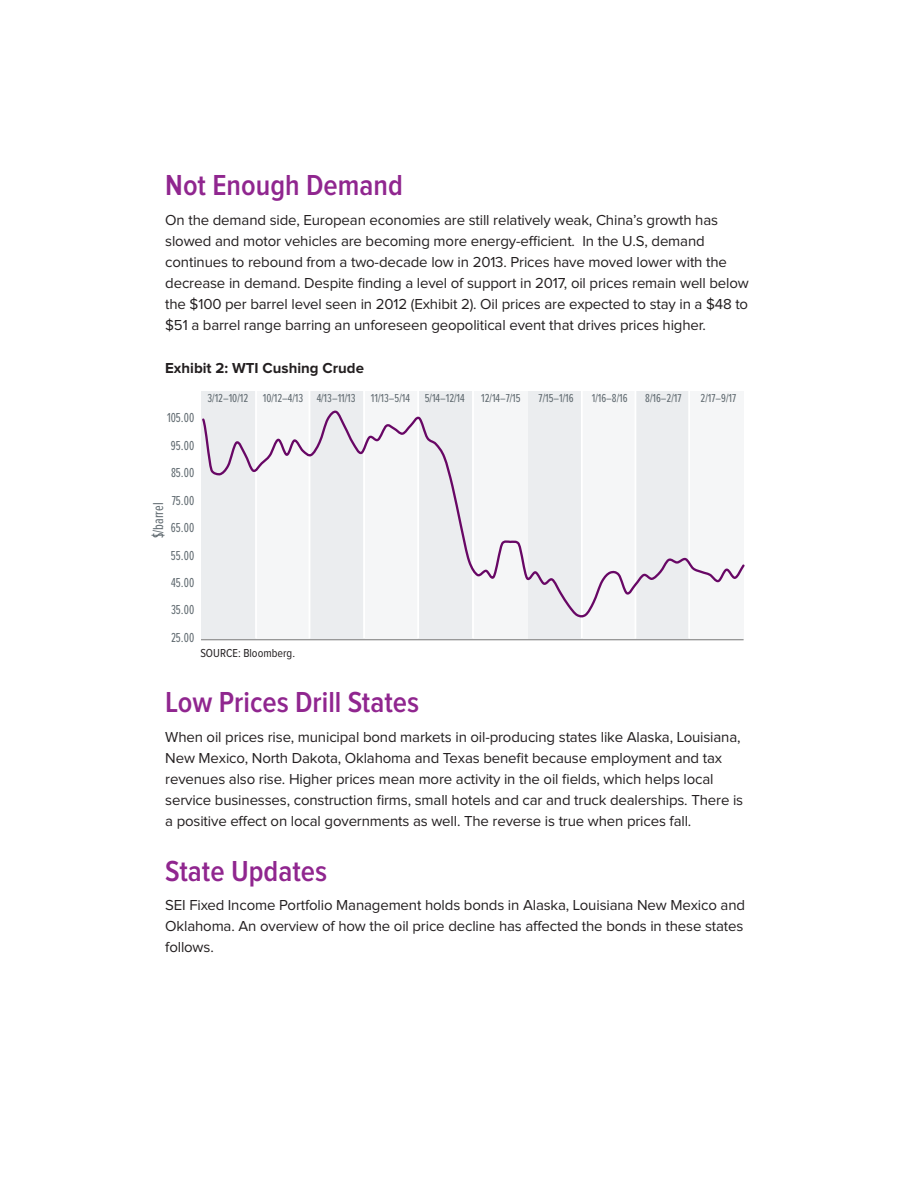
<style>
.page{position:relative;width:918px;height:1188px;background:#fff}
.page>*{position:absolute;margin:0;border:0;box-sizing:border-box;transform-origin:0 0}
.Head_body{font:600 30px "Proxima Nova Cond";color:#90268f}
.Body_Copy__10pt__R{font:15px/21px "Proxima Nova";letter-spacing:-.01em;color:#231f20}
.Head_body-2{font:700 15px "Proxima Nova";color:#231f20}
.t1{font:15px "Proxima Nova Ex Cn";color:#5f696f}
.t2{font:13.5px "Proxima Nova Ex Cn";color:#5f696f;scale:.94 1}
.t3{font:12px "Proxima Nova Ex Cn";color:#5f696f}
.t4{font:12px "Proxima Nova Cond";color:#231f20}
</style>
<div class="page">
<hr style="left:201px;top:639px;width:543px;height:1px;background:#989898">
<div style="left:202px;top:391px;width:542px;height:247px;background:#f5f6f7"></div>
<div style="left:636px;top:391px;width:53px;height:247px;background:#ebedef"></div>
<hr style="left:688px;top:389px;width:2px;height:249px;background:#fff">
<hr style="left:635px;top:389px;width:1px;height:249px;background:#fff">
<div style="left:528px;top:391px;width:54px;height:247px;background:#ebedef"></div>
<hr style="left:581px;top:389px;width:2px;height:249px;background:#fff">
<div style="left:418px;top:391px;width:54px;height:247px;background:#ebedef"></div>
<hr style="left:472px;top:389px;width:2px;height:249px;background:#fff">
<hr style="left:417px;top:389px;width:2px;height:249px;background:#fff">
<div style="left:310px;top:391px;width:55px;height:247px;background:#ebedef"></div>
<hr style="left:363px;top:389px;width:2px;height:249px;background:#fff">
<hr style="left:309px;top:389px;width:1px;height:249px;background:#fff">
<div style="left:201px;top:391px;width:55px;height:247px;background:#ebedef"></div>
<hr style="left:255px;top:389px;width:2px;height:249px;background:#fff">
<svg style="left:202px;top:411px;width:543px;height:207px"></svg>
<p class="Head_body" style="left:165px;top:168px;width:239px">Not Enough Demand</p>
<p class="Body_Copy__10pt__R" style="left:165px;top:210px;width:585px">On the demand side, European economies are still relatively weak, China’s growth has slowed and motor vehicles are becoming more energy-efficient. In the U.S, demand continues to rebound from a two-decade low in 2013. Prices have moved lower with the decrease in demand. Despite finding a level of support in 2017, oil prices remain well below the $100 per barrel level seen in 2012 (Exhibit 2). Oil prices are expected to stay in a $48 to $51 a barrel range barring an unforeseen geopolitical event that drives prices higher.</p>
<p class="Head_body-2" style="left:165px;top:361px;width:200px">Exhibit 2: WTI Cushing Crude</p>
<p class="t2" style="left:167px;top:410px;width:30px">105.00</p>
<p class="t2" style="left:171px;top:438px;width:26px">95.00</p>
<p class="t2" style="left:171px;top:465px;width:26px">85.00</p>
<p class="t2" style="left:172px;top:493px;width:25px">75.00</p>
<p class="t1" style="left:150px;top:538px;width:37px;rotate:-90deg">$/barrel</p>
<p class="t2" style="left:171px;top:520px;width:26px">65.00</p>
<p class="t2" style="left:171px;top:548px;width:26px">55.00</p>
<p class="t2" style="left:171px;top:575px;width:26px">45.00</p>
<p class="t2" style="left:171px;top:602px;width:26px">35.00</p>
<p class="t2" style="left:171px;top:630px;width:26px">25.00</p>
<p class="t3" style="left:207px;top:391px;width:150px">3/12–10/12 10/12–4/13 4/13–11/13</p>
<p class="t3" style="left:371px;top:391px;width:95px">11/13–5/14 5/14–12/14</p>
<p class="t3" style="left:481px;top:391px;width:41px">12/14–7/15</p>
<p class="t3" style="left:539px;top:391px;width:36px">7/15–1/16</p>
<p class="t3" style="left:592px;top:391px;width:37px">1/16–8/16</p>
<p class="t3" style="left:645px;top:391px;width:38px">8/16–2/17</p>
<p class="t3" style="left:701px;top:391px;width:37px">2/17–9/17</p>
<p class="t4" style="left:200px;top:646px;width:96px">SOURCE: Bloomberg.</p>
<p class="Head_body" style="left:165px;top:685px;width:255px">Low Prices Drill States</p>
<p class="Body_Copy__10pt__R" style="left:165px;top:727px;width:579px">When oil prices rise, municipal bond markets in oil-producing states like Alaska, Louisiana, New Mexico, North Dakota, Oklahoma and Texas benefit because employment and tax revenues also rise. Higher prices mean more activity in the oil fields, which helps local service businesses, construction firms, small hotels and car and truck dealerships. There is a positive effect on local governments as well. The reverse is true when prices fall.</p>
<p class="Head_body" style="left:165px;top:854px;width:163px">State Updates</p>
<p class="Body_Copy__10pt__R" style="left:165px;top:896px;width:581px;text-align:justify">SEI Fixed Income Portfolio Management holds bonds in Alaska, Louisiana New Mexico and Oklahoma. An overview of how the oil price decline has affected the bonds in these states follows.</p>
</div>
